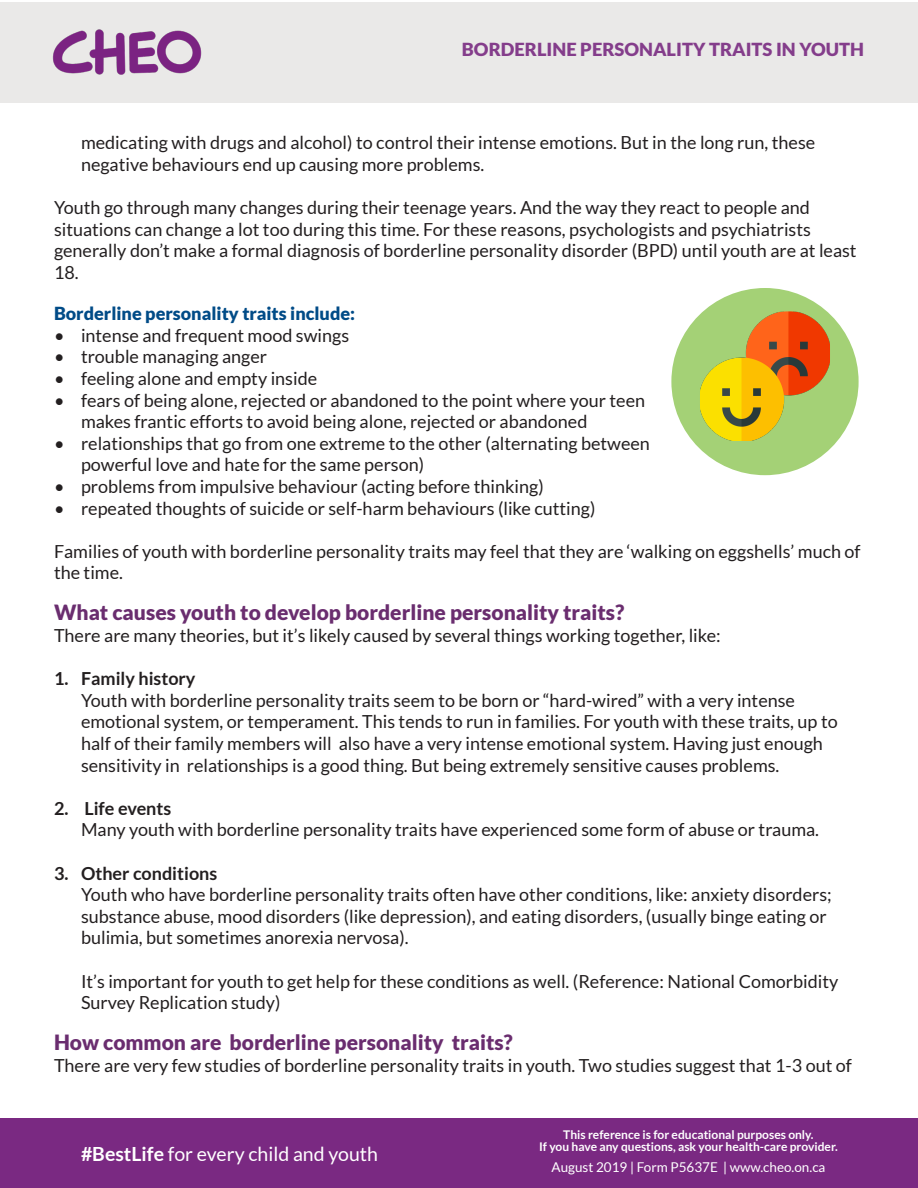
<style>
.page{position:relative;width:918px;height:1188px;background:#fff}
.page>*{position:absolute;margin:0;border:0;box-sizing:border-box;transform-origin:0 0}
.Heading_1_-_Purple{font:900 21px "Lato";color:#6a2d6f}
.t1{font:19.5px "Lato";color:#fff}
.t2{font:18px/21.6px "Lato";color:#231f20}
.Dark_blue_subhead{font:900 18px "Lato";color:#004b87}
.t3{font:900 18px "Lato";color:#843d8b}
.t4{font:13.5px "Lato";color:#fff}
.t5{font:700 12px/12px "Lato";color:#fff;text-align:center}
.s1{font-weight:700}
</style>
<div class="page">
<div style="left:0;top:2px;width:918px;height:101px;background:#eae9e8"></div>
<img style="left:52px;top:29px;width:150px;height:46px">
<div style="left:0;top:1119px;width:918px;height:69px;background:#7a2982"></div>
<div style="left:671px;top:288px;width:188px;height:187px;background:#a4d176;border-radius:50%"></div>
<img style="left:700px;top:311px;width:130px;height:130px">
<p class="t3" style="left:462px;top:39px;width:404px">BORDERLINE PERSONALITY TRAITS IN YOUTH</p>
<p class="t2" style="left:81px;top:132px;width:736px">medicating with drugs and alcohol) to control their intense emotions. But in the long run, these negative behaviours end up causing more problems.</p>
<p class="t2" style="left:54px;top:197px;width:804px">Youth go through many changes during their teenage years. And the way they react to people and situations can change a lot too during this time. For these reasons, psychologists and psychiatrists generally don’t make a formal diagnosis of borderline personality disorder (BPD) until youth are at least 18.</p>
<h3 class="Dark_blue_subhead" style="left:54px;top:303px;width:303px">Borderline personality traits include:</h3>
<p class="t2" style="left:54px;top:324px;width:297px">• intense and frequent mood swings</p>
<p class="t2" style="left:54px;top:346px;width:215px">• trouble managing anger</p>
<p class="t2" style="left:54px;top:368px;width:265px">• feeling alone and empty inside</p>
<p class="t2" style="left:81px;top:389px;width:566px;text-indent:-27px">• fears of being alone, rejected or abandoned to the point where your teen makes frantic efforts to avoid being alone, rejected or abandoned</p>
<p class="t2" style="left:81px;top:432px;width:570px;text-indent:-27px">• relationships that go from one extreme to the other (alternating between powerful love and hate for the same person)</p>
<p class="t2" style="left:54px;top:476px;width:491px">• problems from impulsive behaviour (acting before thinking)</p>
<p class="t2" style="left:54px;top:497px;width:543px">• repeated thoughts of suicide or self-harm behaviours (like cutting)</p>
<p class="t2" style="left:54px;top:540px;width:808px">Families of youth with borderline personality traits may feel that they are ‘walking on eggshells’ much of the time.</p>
<h2 class="Heading_1_-_Purple" style="left:54px;top:600px;width:572px">What causes youth to develop borderline personality traits?</h2>
<p class="t2" style="left:54px;top:625px;width:668px">There are many theories, but it’s likely caused by several things working together, like:</p>
<p class="t2" style="left:81px;top:668px;width:758px;text-indent:-27px"><span class="s1">1. Family history<br></span>Youth with borderline personality traits seem to be born or “hard-wired” with a very intense emotional system, or temperament. This tends to run in families. For youth with these traits, up to half of their family members will also have a very intense emotional system. Having just enough sensitivity in relationships is a good thing. But being extremely sensitive causes problems.</p>
<p class="t2" style="left:81px;top:797px;width:740px;text-indent:-27px"><span class="s1">2. Life events<br></span>Many youth with borderline personality traits have experienced some form of abuse or trauma.</p>
<p class="t2" style="left:81px;top:862px;width:752px;text-indent:-27px"><span class="s1">3. Other conditions<br></span>Youth who have borderline personality traits often have other conditions, like: anxiety disorders; substance abuse, mood disorders (like depression), and eating disorders, (usually binge eating or bulimia, but sometimes anorexia nervosa).</p>
<p class="t2" style="left:81px;top:970px;width:759px">It’s important for youth to get help for these conditions as well. (Reference: National Comorbidity<br>Survey Replication study)</p>
<h2 class="Heading_1_-_Purple" style="left:54px;top:1030px;width:460px">How common are borderline personality traits?</h2>
<p class="t2" style="left:54px;top:1055px;width:800px">There are very few studies of borderline personality traits in youth. Two studies suggest that 1-3 out of</p>
<p class="t1" style="left:81px;top:1143px;width:298px"><span class="s1">#BestLife</span> for every child and youth</p>
<p class="t5" style="left:539px;top:1129px;width:300px">This reference is for educational purposes only.<br>If you have any questions, ask your health-care provider.</p>
<p class="t4" style="left:552px;top:1160px;width:275px">August 2019 | Form P5637E | www.cheo.on.ca</p>
</div>
